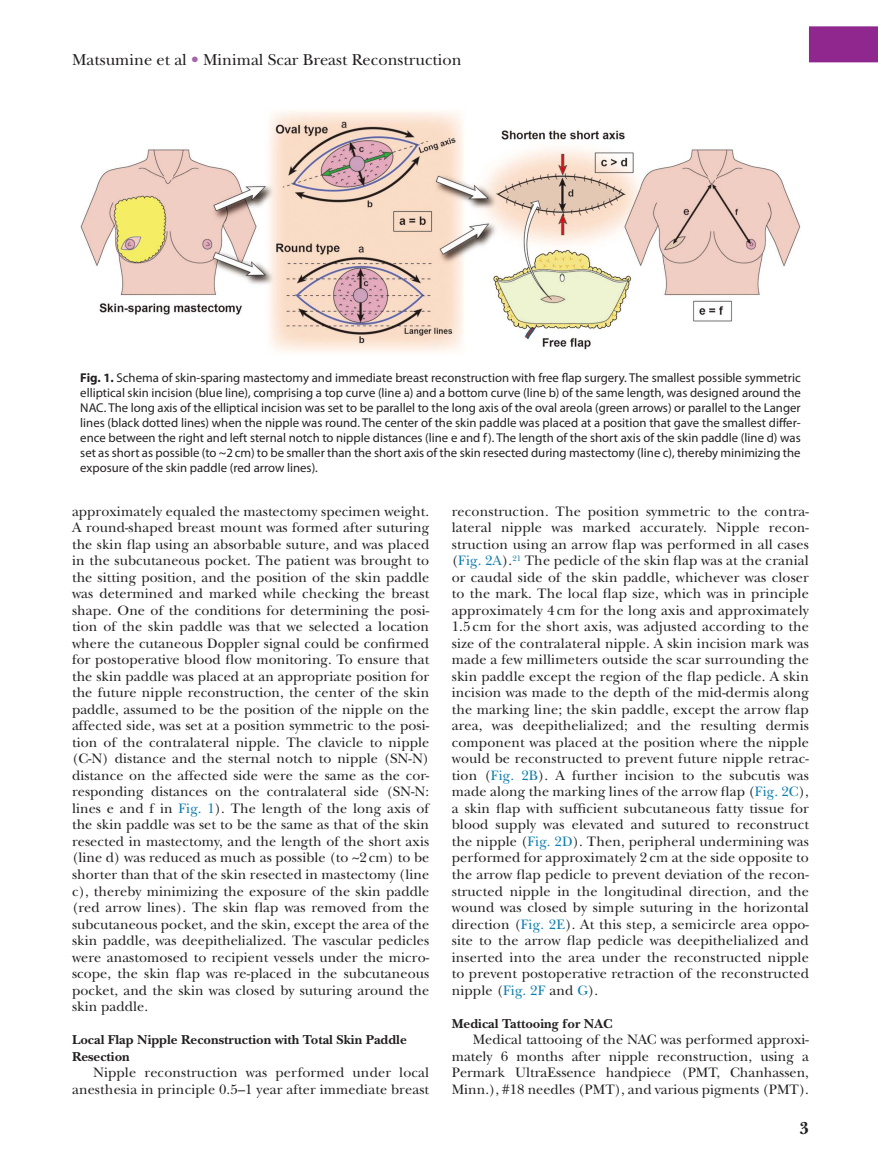
<style>
.page{position:relative;width:878px;height:1175px;background:#fff}
.page>*{position:absolute;margin:0;border:0;box-sizing:border-box;transform-origin:0 0}
.t1{font:700 18px "New Baskerville Std";color:#231f20}
.t2{font:16.5px "New Baskerville Std";color:#231f20}
.t3{font:14.25px/16.5px "New Baskerville Std";letter-spacing:.01em;color:#231f20;text-align:justify}
.t4{font:700 13.5px/16.5px "New Baskerville Std";color:#231f20}
.t5{font:12.75px/15px "Myriad Pro";color:#231f20;text-align:justify}
.s1{color:#a866aa}
.s2{font-weight:700}
.s3{color:#0f7eac}
</style>
<div class="page">
<div style="left:808px;top:26px;width:70px;height:36px;background:#8f278f"></div>
<img style="left:80px;top:111px;width:720px;height:241px">
<p class="t2" style="left:72px;top:50px;width:391px">Matsumine et al <span class="s1">•</span> Minimal Scar Breast Reconstruction</p>
<p class="t5" style="left:80px;top:369px;width:722px"><span class="s2">Fig. 1.</span> Schema of skin-sparing mastectomy and immediate breast reconstruction with free flap surgery. The smallest possible symmetric elliptical skin incision (blue line), comprising a top curve (line a) and a bottom curve (line b) of the same length, was designed around the NAC</p>
<p class="t5" style="left:80px;top:399px;width:722px;text-indent:23px">. The long axis of the elliptical incision was set to be parallel to the long axis of the oval areola (green arrows) or parallel to the Langer lines (black dotted lines) when the nipple was round. The center of the skin paddle was placed at a position that gave the smallest differ&shy;ence between the right and left sternal notch to nipple distances (line e and f). The length of the short axis of the skin paddle (line d) was set as short as possible (to ~2cm) to be smaller than the short axis of the skin resected during mastectomy (line c), thereby minimizing the exposure of the skin paddle (red arrow lines).</p>
<p class="t3" style="left:72px;top:503px;width:359px">approximately equaled the mastectomy specimen weight.<br>A round-shaped breast mount was formed after suturing the skin flap using an absorbable suture, and was placed in the subcutaneous pocket. The patient was brought to the sitting position, and the position of the skin paddle was determined and marked while checking the breast shape. One of the conditions for determining the posi&shy;tion of the skin paddle was that we selected a location where the cutaneous Doppler signal could be confirmed for postoperative blood flow monitoring. To ensure that the skin paddle was placed at an appropriate position for the future nipple reconstruction, the center of the skin paddle, assumed to be the position of the nipple on the affected side, was set at a position symmetric to the posi&shy;tion of the contralateral nipple. The clavicle to nipple (C-N) distance and the sternal notch to nipple (SN-N) distance on the affected side were the same as the cor&shy;responding distances on the contralateral side (SN-N: lines e and f in <span class="s3">Fig. 1</span>). The length of the long axis of the skin paddle was set to be the same as that of the skin resected in mastectomy, and the length of the short axis (line d) was reduced as much as possible (to ~2 cm) to be shorter than that of the skin resected in mastectomy (line c), thereby minimizing the exposure of the skin paddle (red arrow lines). The skin flap was removed from the subcutaneous pocket, and the skin, except the area of the skin paddle, was deepithelialized. The vascular pedicles were anastomosed to recipient vessels under the micro&shy;scope, the skin flap was re-placed in the subcutaneous pocket, and the skin was closed by suturing around the skin paddle.</p>
<p class="t4" style="left:72px;top:1031px;width:336px">Local Flap Nipple Reconstruction with Total Skin Paddle<br>Resection</p>
<p class="t3" style="left:72px;top:1064px;width:359px;text-align:right">Nipple reconstruction was performed under local anesthesia in principle 0.5–1 year after immediate breast</p>
<p class="t3" style="left:451px;top:503px;width:359px">reconstruction. The position symmetric to the contra&shy;lateral nipple was marked accurately. Nipple recon&shy;struction using an arrow flap was performed in all cases (<span class="s3">Fig. 2A</span>).<sup>21</sup> The pedicle of the skin flap was at the cranial or caudal side of the skin paddle, whichever was closer to the mark. The local flap size, which was in principle approximately 4 cm for the long axis and approximately 1.5 cm for the short axis, was adjusted according to the size of the contralateral nipple. A skin incision mark was made a few millimeters outside the scar surrounding the skin paddle except the region of the flap pedicle. A skin incision was made to the depth of the mid-dermis along the marking line; the skin paddle, except the arrow flap area, was deepithelialized; and the resulting dermis component was placed at the position where the nipple would be reconstructed to prevent future nipple retrac&shy;tion (<span class="s3">Fig. 2B</span>). A further incision to the subcutis was made along the marking lines of the arrow flap (<span class="s3">Fig. 2C</span>), a skin flap with sufficient subcutaneous fatty tissue for blood supply was elevated and sutured to reconstruct the nipple (<span class="s3">Fig. 2D</span>). Then, peripheral undermining was performed for approximately 2 cm at the side opposite to the arrow flap pedicle to prevent deviation of the recon&shy;structed nipple in the longitudinal direction, and the wound was closed by simple suturing in the horizontal direction (<span class="s3">Fig. 2E</span>). At this step, a semicircle area oppo&shy;site to the arrow flap pedicle was deepithelialized and inserted into the area under the reconstructed nipple to prevent postoperative retraction of the reconstructed nipple (<span class="s3">Fig. 2F</span> and <span class="s3">G</span>).</p>
<p class="t4" style="left:452px;top:1015px;width:162px">Medical Tattooing for NAC</p>
<p class="t3" style="left:451px;top:1031px;width:359px;text-indent:21px">Medical tattooing of the NAC was performed approxi&shy;mately 6 months after nipple reconstruction, using a Permark UltraEssence handpiece (PMT, Chanhassen, Minn.), #18 needles (PMT), and various pigments (PMT).</p>
<p class="t1" style="left:799px;top:1118px;width:11px">3</p>
</div>
